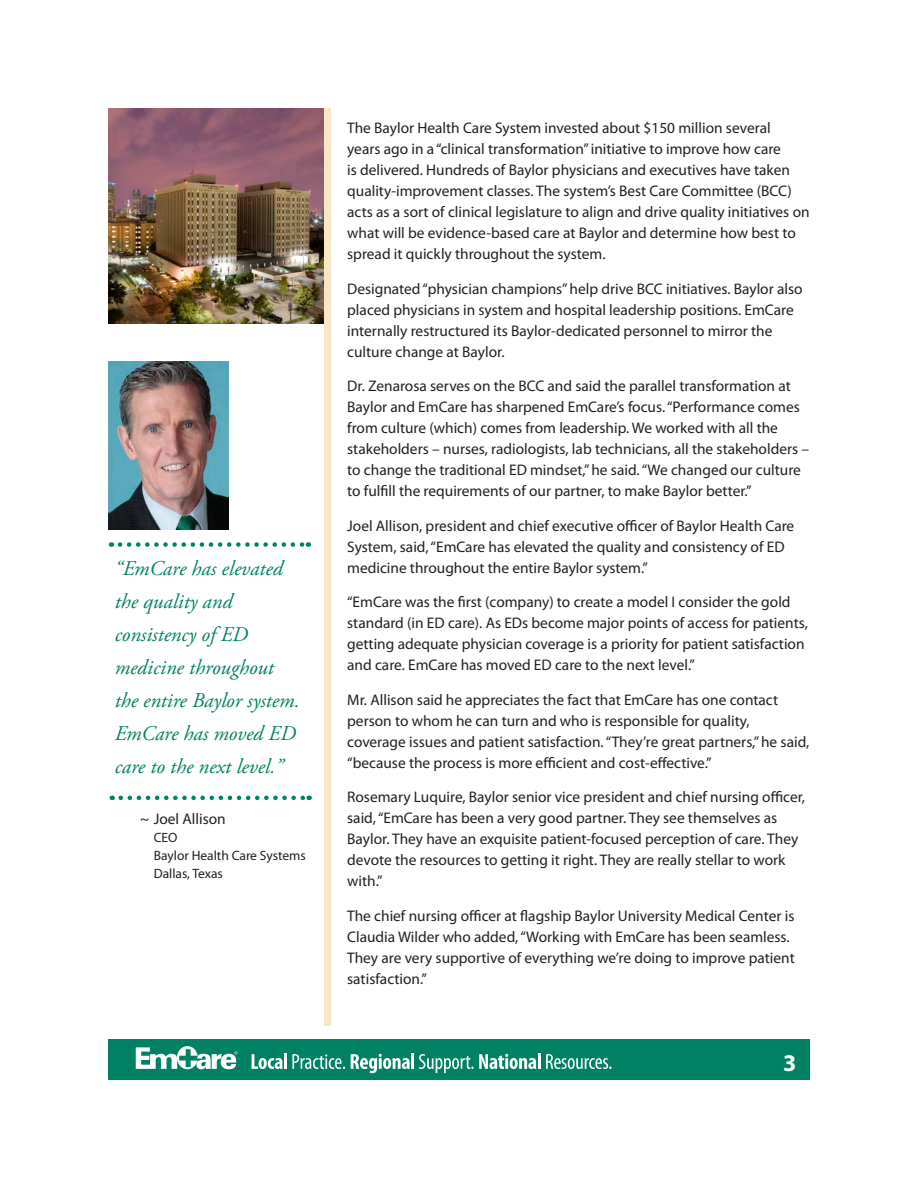
<style>
.page{position:relative;width:918px;height:1188px;background:#fff}
.page>*{position:absolute;margin:0;border:0;box-sizing:border-box;transform-origin:0 0}
.t1{font:700 24px "Myriad Pro";color:#fff}
.t2{font:italic 21px/33px "Adobe Garamond Pro";color:#008164}
.t3{font:15.3px/21px "Myriad Pro";color:#231f20}
.t4{font:13.5px/18px "Myriad Pro";color:#231f20}
</style>
<div class="page">
<div style="left:108px;top:1040px;width:702px;height:40px;background:#008164"></div>
<div style="left:324px;top:108px;width:7px;height:918px;background:#f9e6c4"></div>
<svg style="left:136px;top:1046px;width:101px;height:23px"></svg>
<svg style="left:252px;top:1054px;width:31px;height:15px"></svg>
<hr style="left:284px;top:1054px;width:3px;height:15px;background:#fff">
<svg style="left:292px;top:1054px;width:53px;height:15px"></svg>
<svg style="left:351px;top:1054px;width:59px;height:19px"></svg>
<hr style="left:411px;top:1054px;width:3px;height:15px;background:#fff">
<svg style="left:419px;top:1054px;width:117px;height:19px"></svg>
<hr style="left:538px;top:1054px;width:3px;height:15px;background:#fff">
<svg style="left:546px;top:1054px;width:65px;height:15px"></svg>
<svg style="left:120px;top:542px;width:189px;height:5px"></svg>
<svg style="left:121px;top:796px;width:189px;height:4px"></svg>
<img style="left:108px;top:108px;width:216px;height:216px">
<img style="left:109px;top:362px;width:119px;height:167px">
<h2 class="t2" style="left:115px;top:552px;width:186px">“EmCare has elevated the quality and consistency of ED medicine throughout the entire Baylor system.<br>EmCare has moved ED care to the next level.”</h2>
<p class="t3" style="left:140px;top:808px;width:87px">~ Joel Allison</p>
<p class="t4" style="left:154px;top:828px;width:154px">CEO<br>Baylor Health Care Systems<br>Dallas, Texas</p>
<p class="t3" style="left:347px;top:117px;width:464px">The Baylor Health Care System invested about $150 million several<br>years ago in a “clinical transformation” initiative to improve how care<br>is delivered. Hundreds of Baylor physicians and executives have taken quality-improvement classes. The system’s Best Care Committee (BCC) acts as a sort of clinical legislature to align and drive quality initiatives on what will be evidence-based care at Baylor and determine how best to spread it quickly throughout the system.</p>
<p class="t3" style="left:347px;top:278px;width:457px">Designated “physician champions” help drive BCC initiatives. Baylor also placed physicians in system and hospital leadership positions. EmCare internally restructured its Baylor-dedicated personnel to mirror the culture change at Baylor.</p>
<p class="t3" style="left:347px;top:375px;width:463px">Dr. Zenarosa serves on the BCC and said the parallel transformation at Baylor and EmCare has sharpened EmCare’s focus. “Performance comes from culture (which) comes from leadership. We worked with all the stakeholders – nurses, radiologists, lab technicians, all the stakeholders – to change the traditional ED mindset,” he said. “We changed our culture to fulfill the requirements of our partner, to make Baylor better.”</p>
<p class="t3" style="left:347px;top:515px;width:449px">Joel Allison, president and chief executive officer of Baylor Health Care<br>System, said, “EmCare has elevated the quality and consistency of ED medicine throughout the entire Baylor system.”</p>
<p class="t3" style="left:347px;top:591px;width:462px">“EmCare was the first (company) to create a model I consider the gold standard (in ED care). As EDs become major points of access for patients, getting adequate physician coverage is a priority for patient satisfaction and care. EmCare has moved ED care to the next level.”</p>
<p class="t3" style="left:347px;top:689px;width:464px">Mr. Allison said he appreciates the fact that EmCare has one contact person to whom he can turn and who is responsible for quality, coverage issues and patient satisfaction. “They’re great partners,” he said, “because the process is more efficient and cost-effective.”</p>
<p class="t3" style="left:347px;top:786px;width:459px">Rosemary Luquire, Baylor senior vice president and chief nursing officer, said, “EmCare has been a very good partner. They see themselves as Baylor. They have an exquisite patient-focused perception of care. They devote the resources to getting it right. They are really stellar to work with.”</p>
<p class="t3" style="left:347px;top:905px;width:449px">The chief nursing officer at flagship Baylor University Medical Center is Claudia Wilder who added, “Working with EmCare has been seamless.<br>They are very supportive of everything we’re doing to improve patient satisfaction.”</p>
<h1 class="t1" style="left:783px;top:1047px;width:15px">3</h1>
</div>
